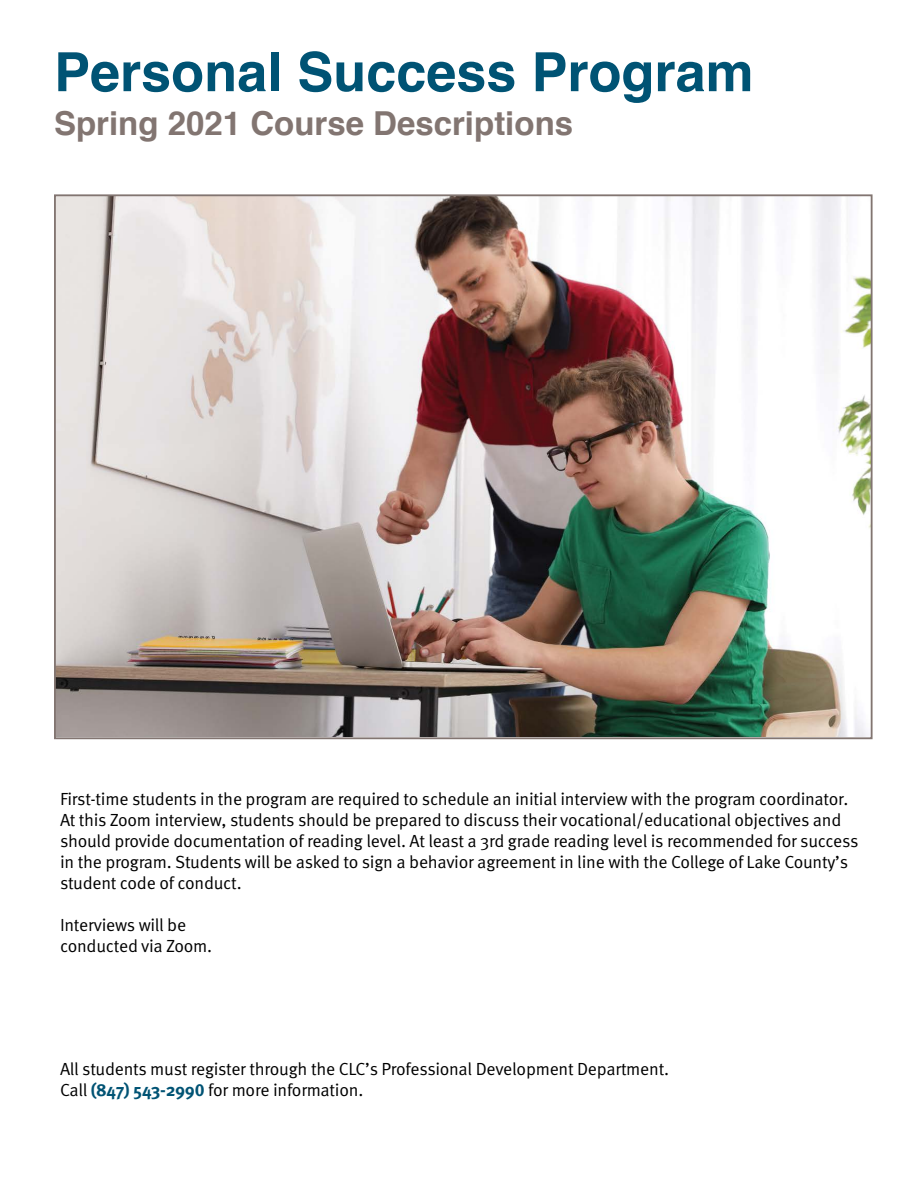
<style>
.page{position:relative;width:918px;height:1188px;background:#fff}
.page>*{position:absolute;margin:0;border:0;box-sizing:border-box;transform-origin:0 0}
.t1{font:700 54px "Helvetica";color:#005374}
.t2{font:700 33px "Helvetica";color:#827571}
.t3{font:17.55px/21px "Meta OT Norm";letter-spacing:-.015em;color:#000}
.s1{font-family:"Meta OT";font-weight:700;color:#005374}
</style>
<div class="page">
<img style="left:57px;top:197px;width:812px;height:539px">
<h1 class="t1" style="left:54px;top:29px;width:701px">Personal Success Program</h1>
<h2 class="t2" style="left:54px;top:96px;width:520px">Spring 2021 Course Descriptions</h2>
<p class="t3" style="left:60px;top:789px;width:800px">First-time students in the program are required to schedule an initial interview with the program coordinator.<br>At this Zoom interview, students should be prepared to discuss their vocational/educational objectives and should provide documentation of reading level. At least a 3rd grade reading level is recommended for success in the program. Students will be asked to sign a behavior agreement in line with the College of Lake County’s student code of conduct.</p>
<p class="t3" style="left:60px;top:915px;width:154px">Interviews will be conducted via Zoom.</p>
<p class="t3" style="left:60px;top:1059px;width:610px">All students must register through the CLC’s Professional Development Department.<br>Call <span class="s1">(847) 543-2990</span> for more information.</p>
</div>
